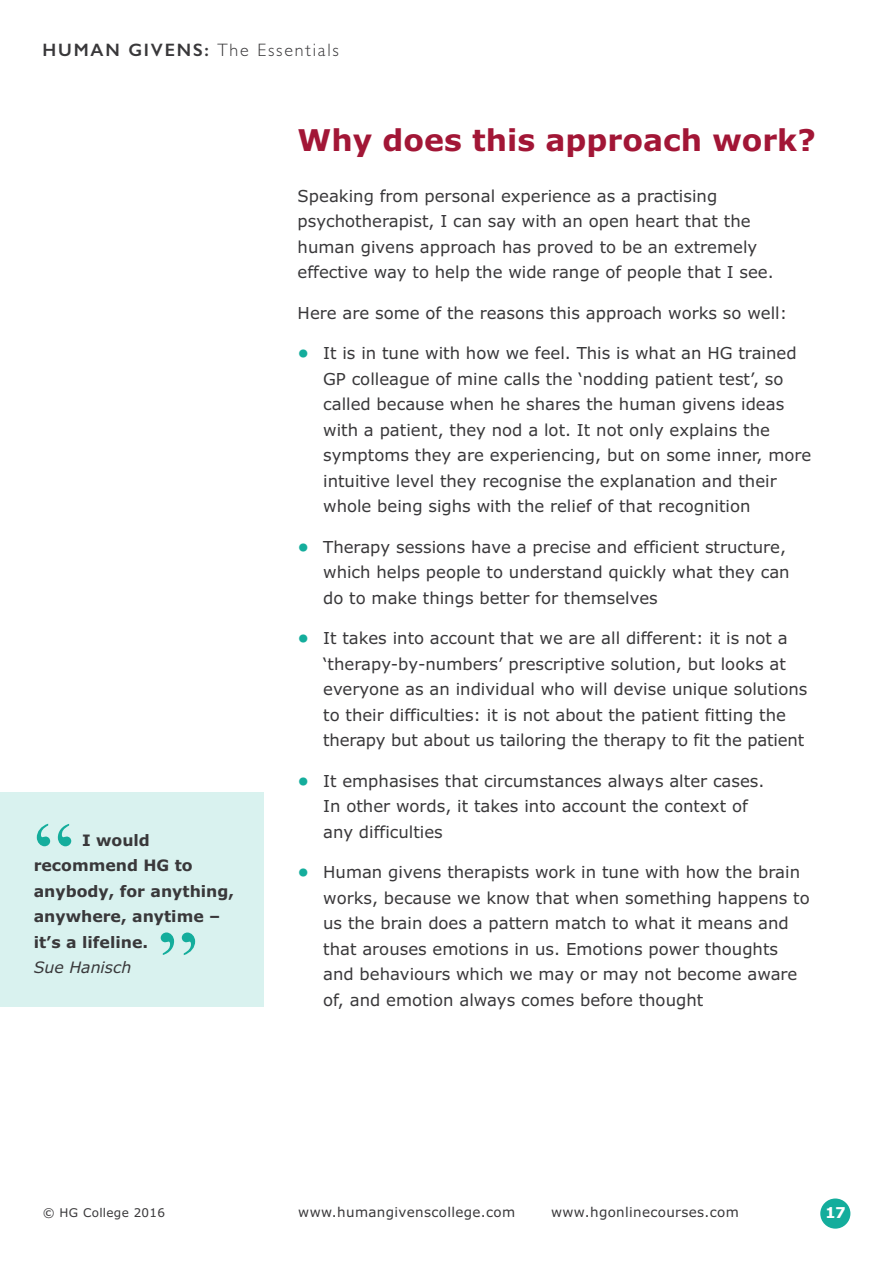
<style>
.page{position:relative;width:893px;height:1263px;background:#fff}
.page>*{position:absolute;margin:0;border:0;box-sizing:border-box;transform-origin:0 0}
.t1{font:90px "Times New Roman";color:#14ad9c}
.t2{font:700 30px "Verdana";color:#a21636}
.t3{font:300 18px "Gill Sans";letter-spacing:.1em;color:#39383a}
.t4{font:16.5px/25.5px "Verdana";color:#39383a}
.t5{font:700 15.75px/25.5px "Verdana";color:#39383a}
.t6{font:italic 15.75px "Verdana";color:#39383a}
.t7{font:700 15px "Verdana";color:#fff}
.t8{font:13.5px "Verdana";letter-spacing:.025em;color:#39383a}
.t9{font:12px "Verdana";letter-spacing:.025em;color:#39383a}
.s1{font-weight:600}
.s2{font-weight:700;color:#14ad9c}
</style>
<div class="page">
<div style="left:820px;top:1198px;width:30px;height:30px;background:#14ad9c;border-radius:50%"></div>
<div style="left:0;top:792px;width:264px;height:214px;background:#d9f2ef"></div>
<p class="t3" style="left:43px;top:43px;width:298px"><span class="s1">HUMAN GIVENS:</span> The Essentials</p>
<h1 class="t1" style="left:34px;top:801px;width:41px">“</h1>
<p class="t5" style="left:34px;top:828px;width:202px;text-indent:48px">I would recommend HG to anybody, for anything, anywhere, anytime – it’s a lifeline.</p>
<p class="t6" style="left:34px;top:961px;width:99px">Sue Hanisch</p>
<h1 class="t1" style="left:198px;top:978px;width:41px;rotate:-180deg">“</h1>
<h2 class="t2" style="left:298px;top:128px;width:520px">Why does this approach work?</h2>
<p class="t4" style="left:298px;top:184px;width:478px">Speaking from personal experience as a practising psychotherapist, I can say with an open heart that the human givens approach has proved to be an extremely effective way to help the wide range of people that I see.</p>
<p class="t4" style="left:298px;top:301px;width:491px">Here are some of the reasons this approach works so well:</p>
<p class="t4" style="left:323px;top:342px;width:490px;text-indent:-26px"><span class="s2">•</span> It is in tune with how we feel. This is what an HG trained GP colleague of mine calls the ‘nodding patient test’, so called because when he shares the human givens ideas with a patient, they nod a lot. It not only explains the symptoms they are experiencing, but on some inner, more intuitive level they recognise the explanation and their whole being sighs with the relief of that recognition</p>
<p class="t4" style="left:323px;top:535px;width:468px;text-indent:-26px"><span class="s2">•</span> Therapy sessions have a precise and efficient structure, which helps people to understand quickly what they can do to make things better for themselves</p>
<p class="t4" style="left:323px;top:627px;width:486px;text-indent:-26px"><span class="s2">•</span> It takes into account that we are all different: it is not a ‘therapy-by-numbers’ prescriptive solution, but looks at everyone as an individual who will devise unique solutions to their difficulties: it is not about the patient fitting the therapy but about us tailoring the therapy to fit the patient</p>
<p class="t4" style="left:323px;top:769px;width:443px;text-indent:-26px"><span class="s2">•</span> It emphasises that circumstances always alter cases.<br>In other words, it takes into account the context of any difficulties</p>
<p class="t4" style="left:323px;top:861px;width:488px;text-indent:-26px"><span class="s2">•</span> Human givens therapists work in tune with how the brain works, because we know that when something happens to us the brain does a pattern match to what it means and that arouses emotions in us. Emotions power thoughts and behaviours which we may or may not become aware of, and emotion always comes before thought</p>
<p class="t9" style="left:43px;top:1208px;width:124px">© HG College 2016</p>
<p class="t8" style="left:298px;top:1206px;width:218px">www.humangivenscollege.com</p>
<p class="t8" style="left:551px;top:1206px;width:189px">www.hgonlinecourses.com</p>
<p class="t7" style="left:825px;top:1207px;width:22px">17</p>
</div>
